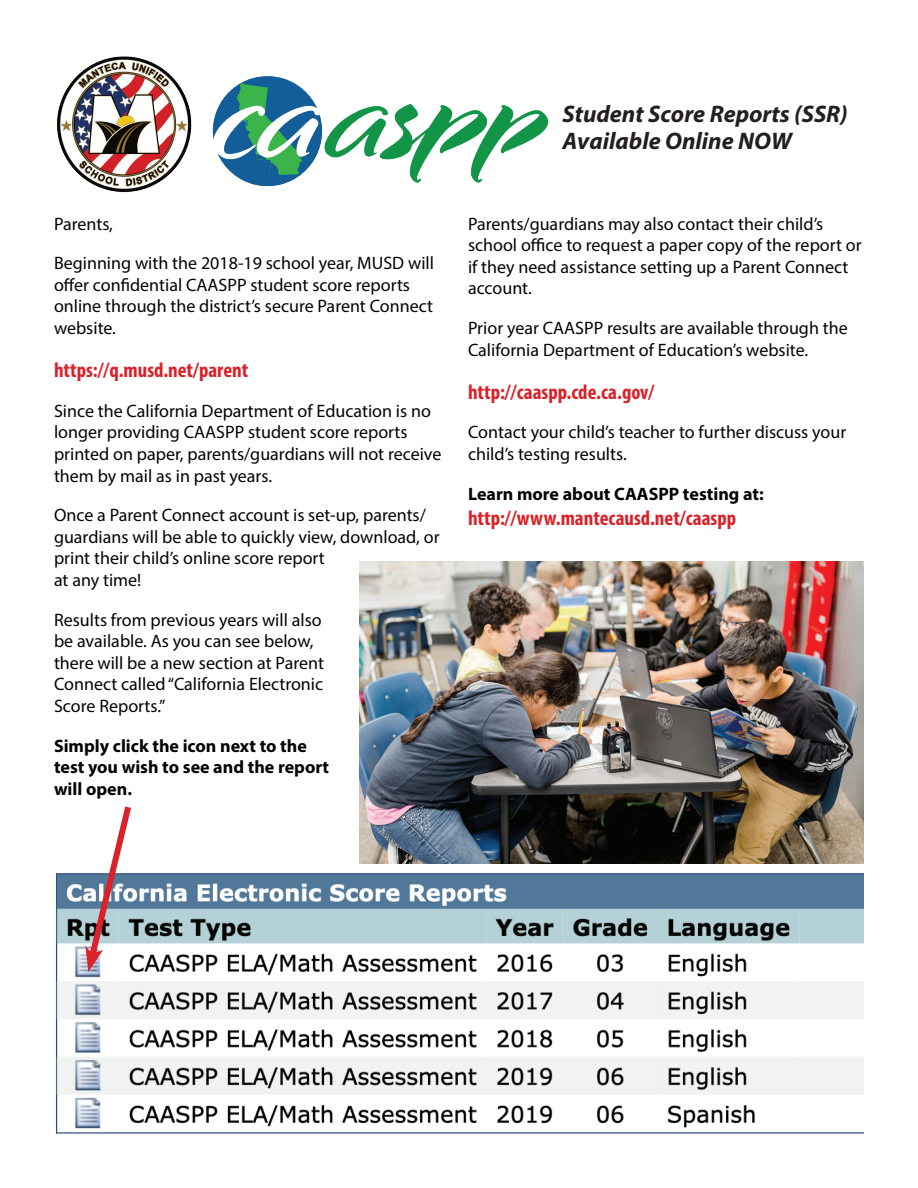
<style>
.page{position:relative;width:918px;height:1188px;background:#fff}
.page>*{position:absolute;margin:0;border:0;box-sizing:border-box;transform-origin:0 0}
.t1{font:italic 700 24px/27.6px "Myriad Pro";color:#231f20}
.t2{font:700 condensed 21px "Myriad Pro";color:#d92229}
.t3{font:18px/21.6px "Myriad Pro";color:#040503}
.t4{font:700 18px/21.6px "Myriad Pro";color:#040503}
</style>
<div class="page">
<img style="left:57px;top:56px;width:135px;height:137px">
<img style="left:212px;top:76px;width:337px;height:111px">
<img style="left:56px;top:872px;width:808px;height:262px">
<svg style="left:85px;top:806px;width:50px;height:166px"></svg>
<img style="left:360px;top:562px;width:504px;height:301px">
<p class="t3" style="left:54px;top:212px;width:61px">Parents,</p>
<p class="t3" style="left:54px;top:252px;width:382px">Beginning with the 2018-19 school year, MUSD will offer confidential CAASPP student score reports online through the district’s secure Parent Connect website.</p>
<p class="t2" style="left:54px;top:357px;width:196px">https://q.musd.net/parent</p>
<p class="t3" style="left:54px;top:400px;width:389px">Since the California Department of Education is no longer providing CAASPP student score reports printed on paper, parents/guardians will not receive them by mail as in past years.</p>
<p class="t3" style="left:54px;top:504px;width:387px">Once a Parent Connect account is set-up, parents/ guardians will be able to quickly view, download, or print their child’s online score report<br>at any time!</p>
<p class="t3" style="left:54px;top:608px;width:271px">Results from previous years will also be available. As you can see below, there will be a new section at Parent<br>Connect called “California Electronic<br>Score Reports.”</p>
<p class="t4" style="left:54px;top:734px;width:277px">Simply click the icon next to the test you wish to see and the report will open.</p>
<h1 class="t1" style="left:562px;top:99px;width:287px">Student Score Reports (SSR)<br>Available Online NOW</h1>
<p class="t3" style="left:468px;top:212px;width:395px">Parents/guardians may also contact their child’s school office to request a paper copy of the report or if they need assistance setting up a Parent Connect account.</p>
<p class="t3" style="left:468px;top:317px;width:381px">Prior year CAASPP results are available through the<br>California Department of Education’s website.</p>
<p class="t2" style="left:468px;top:379px;width:188px">http://caaspp.cde.ca.gov/</p>
<p class="t3" style="left:468px;top:421px;width:380px">Contact your child’s teacher to further discuss your child’s testing results.</p>
<p class="t4" style="left:468px;top:482px;width:297px">Learn more about CAASPP testing at:</p>
<p class="t2" style="left:468px;top:505px;width:270px">http://www.mantecausd.net/caaspp</p>
</div>
